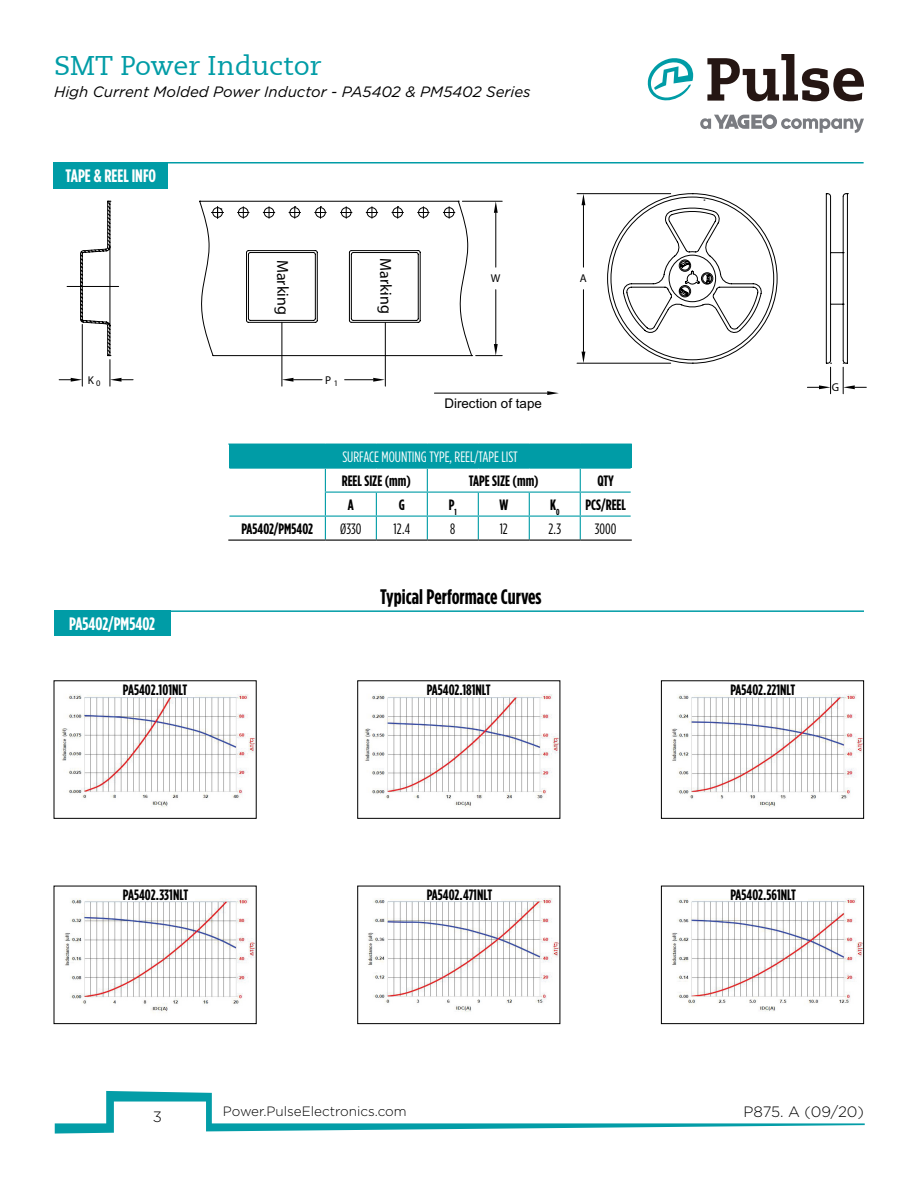
<style>
.page{position:relative;width:918px;height:1188px;background:#fff}
.page>*{position:absolute;margin:0;border:0;box-sizing:border-box;transform-origin:0 0}
.t1{font:27px "Caecilia LT";color:#009ca6}
.t2{font:700 21px "Gotham Condensed";color:#000}
.t3{font:700 18px "Gotham Condensed";color:#fff}
.t4{font:16.05px "Myriad Pro";color:#000}
.t5{font:700 15px "Gotham Condensed";color:#000}
.t6{font:italic 15px "Gotham";color:#000}
.t7{font:15px "Gotham Condensed";color:#fff}
.t8{font:15px "Gotham Condensed";color:#000}
.t9{font:300 15px "Gotham";color:#000}
.t10{font:300 13.5px "Gotham";color:#000}
.t11{font:13.35px "Arial";color:#000}
.t12{font:500 11.4px "Bryant";color:#000}
.t13{font:500 8.55px "Bryant";color:#000}
</style>
<div class="page">
<svg style="left:55px;top:1091px;width:810px;height:43px"></svg>
<svg style="left:700px;top:114px;width:164px;height:19px"></svg>
<svg style="left:707px;top:54px;width:157px;height:47px"></svg>
<svg style="left:648px;top:58px;width:45px;height:43px"></svg>
<div style="left:54px;top:162px;width:114px;height:26px;background:#009ca6"></div>
<hr style="left:164px;top:162px;width:700px;height:2px;background:#009ca6">
<svg style="left:67px;top:286px;width:12px;height:1px"></svg>
<svg style="left:79px;top:193px;width:599px;height:171px"></svg>
<svg style="left:238px;top:207px;width:11px;height:11px"></svg>
<svg style="left:263px;top:207px;width:12px;height:11px"></svg>
<svg style="left:340px;top:207px;width:12px;height:11px"></svg>
<svg style="left:366px;top:207px;width:12px;height:11px"></svg>
<svg style="left:418px;top:207px;width:11px;height:11px"></svg>
<svg style="left:212px;top:207px;width:11px;height:11px"></svg>
<hr style="left:281px;top:322px;width:1px;height:64px;background:#000">
<hr style="left:385px;top:323px;width:1px;height:63px;background:#000">
<svg style="left:282px;top:378px;width:40px;height:4px"></svg>
<svg style="left:345px;top:378px;width:40px;height:4px"></svg>
<svg style="left:392px;top:206px;width:11px;height:12px"></svg>
<svg style="left:315px;top:206px;width:11px;height:12px"></svg>
<svg style="left:289px;top:206px;width:12px;height:12px"></svg>
<svg style="left:443px;top:201px;width:16px;height:17px"></svg>
<hr style="left:462px;top:201px;width:40px;height:1px;background:#000">
<hr style="left:495px;top:213px;width:1px;height:54px;background:#000">
<hr style="left:495px;top:290px;width:1px;height:54px;background:#000">
<svg style="left:494px;top:201px;width:4px;height:12px"></svg>
<svg style="left:472px;top:344px;width:30px;height:12px"></svg>
<hr style="left:82px;top:324px;width:1px;height:62px;background:#000">
<svg style="left:59px;top:378px;width:23px;height:4px"></svg>
<svg style="left:109px;top:355px;width:24px;height:31px"></svg>
<hr style="left:577px;top:193px;width:94px;height:1px;background:#000">
<hr style="left:577px;top:363px;width:94px;height:1px;background:#000">
<hr style="left:583px;top:205px;width:1px;height:62px;background:#000">
<hr style="left:583px;top:290px;width:1px;height:62px;background:#000">
<svg style="left:582px;top:194px;width:3px;height:11px"></svg>
<svg style="left:582px;top:352px;width:3px;height:11px"></svg>
<svg style="left:678px;top:193px;width:188px;height:201px"></svg>
<hr style="left:434px;top:393px;width:113px;height:1px;background:#000">
<svg style="left:547px;top:391px;width:12px;height:4px"></svg>
<div style="left:229px;top:444px;width:402px;height:24px;background:#009ca6"></div>
<hr style="left:228px;top:444px;width:97px;height:1px;background:#009ca6">
<hr style="left:580px;top:444px;width:52px;height:1px;background:#009ca6">
<hr style="left:229px;top:468px;width:96px;height:1px;background:#009ca6">
<hr style="left:325px;top:468px;width:51px;height:1px;background:#009ca6">
<hr style="left:376px;top:468px;width:51px;height:1px;background:#009ca6">
<hr style="left:427px;top:468px;width:51px;height:1px;background:#009ca6">
<hr style="left:478px;top:468px;width:51px;height:1px;background:#009ca6">
<hr style="left:529px;top:468px;width:51px;height:1px;background:#009ca6">
<hr style="left:580px;top:468px;width:51px;height:1px;background:#009ca6">
<hr style="left:325px;top:492px;width:51px;height:1px;background:#009ca6">
<hr style="left:376px;top:492px;width:51px;height:1px;background:#009ca6">
<hr style="left:427px;top:492px;width:51px;height:1px;background:#009ca6">
<hr style="left:478px;top:492px;width:51px;height:1px;background:#009ca6">
<hr style="left:529px;top:492px;width:51px;height:1px;background:#009ca6">
<hr style="left:580px;top:492px;width:51px;height:1px;background:#009ca6">
<hr style="left:229px;top:516px;width:96px;height:1px;background:#009ca6">
<hr style="left:325px;top:516px;width:51px;height:1px;background:#009ca6">
<svg style="left:325px;top:469px;width:1px;height:71px"></svg>
<hr style="left:376px;top:516px;width:51px;height:1px;background:#009ca6">
<svg style="left:376px;top:493px;width:1px;height:47px"></svg>
<hr style="left:427px;top:516px;width:51px;height:1px;background:#009ca6">
<svg style="left:427px;top:469px;width:1px;height:71px"></svg>
<hr style="left:478px;top:516px;width:51px;height:1px;background:#009ca6">
<svg style="left:478px;top:493px;width:1px;height:47px"></svg>
<hr style="left:529px;top:516px;width:51px;height:1px;background:#009ca6">
<svg style="left:529px;top:493px;width:1px;height:47px"></svg>
<hr style="left:580px;top:516px;width:51px;height:1px;background:#009ca6">
<svg style="left:580px;top:469px;width:1px;height:71px"></svg>
<hr style="left:228px;top:540px;width:97px;height:1px;background:#000">
<hr style="left:325px;top:540px;width:51px;height:1px;background:#000">
<hr style="left:376px;top:540px;width:51px;height:1px;background:#000">
<hr style="left:427px;top:540px;width:51px;height:1px;background:#000">
<hr style="left:478px;top:540px;width:51px;height:1px;background:#000">
<hr style="left:529px;top:540px;width:51px;height:1px;background:#000">
<hr style="left:580px;top:540px;width:52px;height:1px;background:#000">
<div style="left:54px;top:610px;width:116px;height:26px;background:#009ca6"></div>
<hr style="left:164px;top:610px;width:700px;height:2px;background:#009ca6">
<img style="left:61px;top:694px;width:194px;height:113px">
<div style="left:120px;top:684px;width:74px;height:12px;background:#fff"></div>
<img style="left:65px;top:898px;width:190px;height:115px">
<div style="left:120px;top:888px;width:74px;height:13px;background:#fff"></div>
<div style="left:54px;top:886px;width:203px;height:138px;border:1px solid #000"></div>
<img style="left:365px;top:694px;width:193px;height:114px">
<div style="left:427px;top:684px;width:74px;height:12px;background:#fff"></div>
<div style="left:357px;top:680px;width:203px;height:139px;border:1px solid #000"></div>
<img style="left:368px;top:898px;width:190px;height:114px">
<div style="left:427px;top:888px;width:74px;height:13px;background:#fff"></div>
<div style="left:357px;top:886px;width:203px;height:138px;border:1px solid #000"></div>
<img style="left:672px;top:694px;width:190px;height:113px">
<div style="left:734px;top:684px;width:74px;height:12px;background:#fff"></div>
<div style="left:661px;top:680px;width:203px;height:139px;border:1px solid #000"></div>
<img style="left:672px;top:898px;width:190px;height:114px">
<div style="left:734px;top:888px;width:74px;height:13px;background:#fff"></div>
<div style="left:661px;top:886px;width:203px;height:138px;border:1px solid #000"></div>
<h1 class="t1" style="left:54px;top:50px;width:269px">SMT Power Inductor</h1>
<p class="t6" style="left:54px;top:83px;width:478px">High Current Molded Power Inductor - PA5402 &amp; PM5402 Series</p>
<p class="t3" style="left:66px;top:166px;width:92px">TAPE &amp; REEL INFO</p>
<p class="t4" style="left:292px;top:259px;width:57px;rotate:89deg">Marking</p>
<p class="t4" style="left:395px;top:258px;width:57px;rotate:89deg">Marking</p>
<p class="t12" style="left:325px;top:373px;width:8px">P</p>
<p class="t12" style="left:88px;top:373px;width:14px">K <sub>0</sub></p>
<p class="t13" style="left:334px;top:378px;width:6px">1</p>
<p class="t12" style="left:491px;top:271px;width:11px">W</p>
<p class="t12" style="left:580px;top:271px;width:8px">A</p>
<p class="t11" style="left:444px;top:395px;width:99px">Direction of tape</p>
<p class="t7" style="left:342px;top:448px;width:177px">SURFACE MOUNTING TYPE, REEL/TAPE LIST</p>
<p class="t5" style="left:342px;top:472px;width:71px">REEL SIZE (mm)</p>
<p class="t5" style="left:469px;top:472px;width:72px">TAPE SIZE (mm)</p>
<p class="t5" style="left:597px;top:472px;width:18px">QTY</p>
<p class="t5" style="left:348px;top:496px;width:7px">A</p>
<p class="t5" style="left:399px;top:496px;width:8px">G</p>
<p class="t5" style="left:449px;top:496px;width:9px">P<sub>1</sub></p>
<p class="t5" style="left:499px;top:496px;width:10px">W</p>
<p class="t5" style="left:550px;top:496px;width:11px">K<sub>0</sub></p>
<p class="t5" style="left:585px;top:496px;width:42px">PCS/REEL</p>
<p class="t5" style="left:241px;top:520px;width:73px">PA5402/PM5402</p>
<p class="t8" style="left:340px;top:520px;width:23px">Ø330</p>
<p class="t8" style="left:394px;top:520px;width:18px">12.4</p>
<p class="t8" style="left:450px;top:520px;width:7px">8</p>
<p class="t8" style="left:500px;top:520px;width:10px">12</p>
<p class="t8" style="left:548px;top:520px;width:14px">2.3</p>
<p class="t8" style="left:595px;top:520px;width:23px">3000</p>
<p class="t3" style="left:69px;top:613px;width:87px">PA5402/PM5402</p>
<p class="t5" style="left:123px;top:681px;width:66px">PA5402.101NLT</p>
<p class="t5" style="left:123px;top:886px;width:67px">PA5402.331NLT</p>
<h2 class="t2" style="left:380px;top:584px;width:163px">Typical Performace Curves</h2>
<p class="t5" style="left:427px;top:681px;width:66px">PA5402.181NLT</p>
<p class="t5" style="left:427px;top:886px;width:67px">PA5402.471NLT</p>
<p class="t12" style="left:832px;top:380px;width:9px">G</p>
<p class="t5" style="left:730px;top:681px;width:67px">PA5402.221NLT</p>
<p class="t5" style="left:730px;top:886px;width:67px">PA5402.561NLT</p>
<p class="t9" style="left:153px;top:1107px;width:11px">3</p>
<p class="t9" style="left:743px;top:1103px;width:122px">P875. A (09/20)</p>
<p class="t10" style="left:223px;top:1103px;width:186px">Power.PulseElectronics.com</p>
</div>
